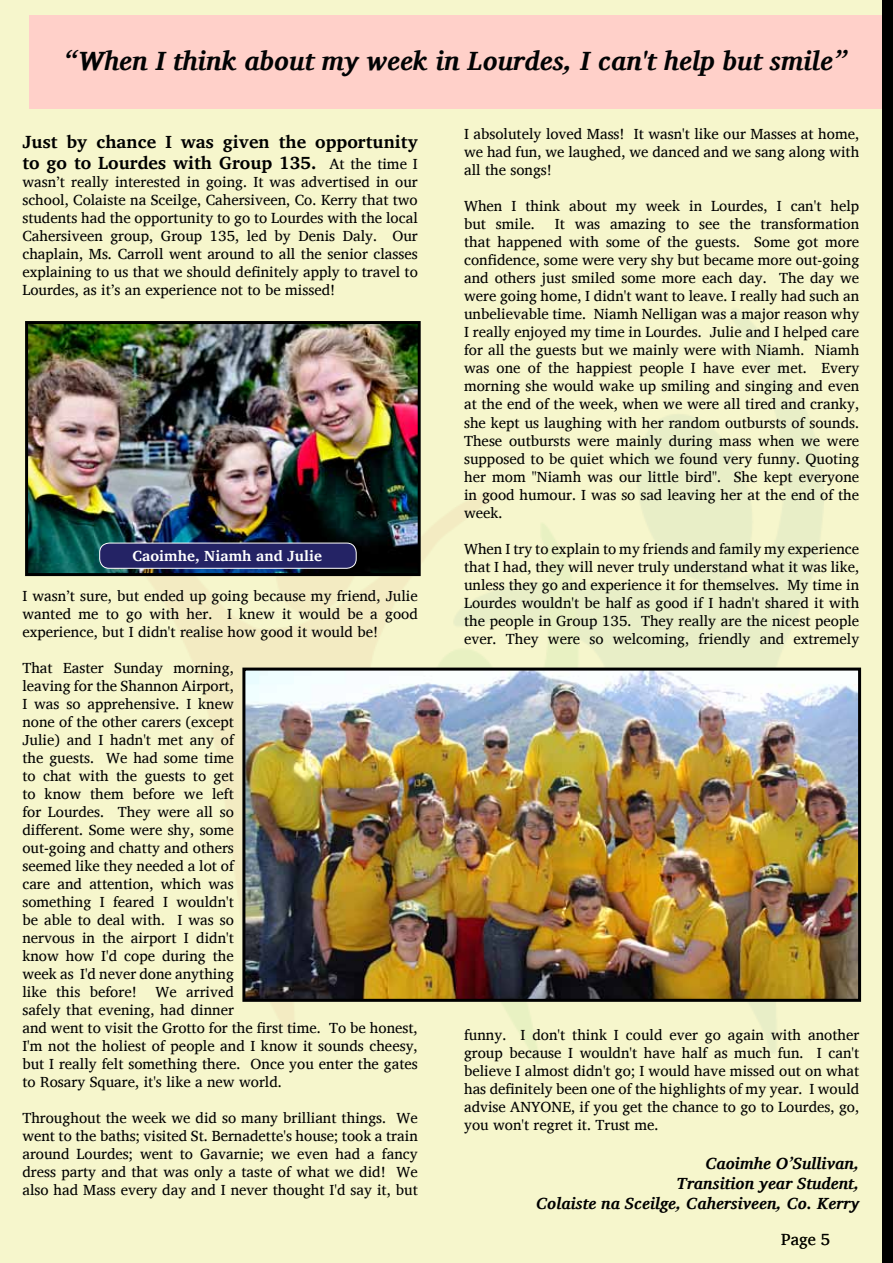
<style>
.page{position:relative;width:893px;height:1263px;background:#fff}
.page>*{position:absolute;margin:0;border:0;box-sizing:border-box;transform-origin:0 0}
.t1{font:italic 700 27px "Charis SIL";color:#010304}
.t2{font:700 18px/21.6px "Charis SIL";color:#000}
.t3{font:italic 700 16.5px/19.8px "Charis SIL";color:#000;text-align:right}
.t4{font:16.5px "Charis SIL";color:#000}
.t5{font:15px/18px "Charis SIL";color:#000;text-align:justify}
.t6{font:700 15px "Charis SIL";color:#fff}
.s1{font-weight:400;font-size:15px}
</style>
<div class="page">
<div style="left:882px;top:0;width:11px;height:1263px;background:#000"></div>
<div style="left:0;top:0;width:882px;height:1263px;background:linear-gradient(to right,#f6f5cb,#f3f4cb)"></div>
<div style="left:29px;top:15px;width:853px;height:93px;background:#ffd0c9"></div>
<img style="left:29px;top:325px;width:388px;height:247px">
<div style="left:25px;top:321px;width:396px;height:255px;border:3px solid #000"></div>
<img style="left:246px;top:672px;width:611px;height:326px">
<div style="left:242px;top:668px;width:619px;height:334px;border:3px solid #000"></div>
<div style="left:100px;top:543px;width:256px;height:25px;background:#242365;border-radius:10px"></div>
<div style="left:99px;top:543px;width:257px;height:25px;border:1px solid #fff;border-radius:10px"></div>
<h1 class="t1" style="left:64px;top:45px;width:784px">“When I think about my week in Lourdes, I can't help but smile”</h1>
<p class="t2" style="left:22px;top:131px;width:397px">Just by chance I was given the opportunity to go to Lourdes with Group 135. <span class="s1">At the time I</span></p>
<p class="t5" style="left:22px;top:173px;width:397px">wasn’t really interested in going. It was advertised in our school, Colaiste na Sceilge, Cahersiveen, Co. Kerry that two students had the opportunity to go to Lourdes with the local Cahersiveen group, Group 135, led by Denis Daly. Our chaplain, Ms. Carroll went around to all the senior classes explaining to us that we should definitely apply to travel to Lourdes, as it’s an experience not to be missed!</p>
<p class="t6" style="left:133px;top:547px;width:191px">Caoimhe, Niamh and Julie</p>
<p class="t5" style="left:22px;top:587px;width:397px">I wasn’t sure, but ended up going because my friend, Julie wanted me to go with her. I knew it would be a good experience, but I didn't realise how good it would be!</p>
<p class="t5" style="left:22px;top:659px;width:213px">That Easter Sunday morning, leaving for the Shannon Airport, I was so apprehensive. I knew none of the other carers (except Julie) and I hadn't met any of the guests. We had some time to chat with the guests to get to know them before we left for Lourdes. They were all so different. Some were shy, some out-going and chatty and others seemed like they needed a lot of care and attention, which was something I feared I wouldn't be able to deal with. I was so nervous in the airport I didn't know how I'd cope during the week as I'd never done anything like this before!</p>
<p class="t5" style="left:22px;top:983px;width:397px;text-align:left;text-indent:133px">We arrived<br>safely that evening, had dinner<br>and went to visit the Grotto for the first time. To be honest, I'm not the holiest of people and I know it sounds cheesy, but I really felt something there. Once you enter the gates to Rosary Square, it's like a new world.</p>
<p class="t5" style="left:22px;top:1109px;width:397px">Throughout the week we did so many brilliant things. We went to the baths; visited St. Bernadette's house; took a train around Lourdes; went to Gavarnie; we even had a fancy dress party and that was only a taste of what we did! We also had Mass every day and I never thought I'd say it, but</p>
<p class="t5" style="left:464px;top:125px;width:397px">I absolutely loved Mass! It wasn't like our Masses at home, we had fun, we laughed, we danced and we sang along with all the songs!</p>
<p class="t5" style="left:464px;top:197px;width:397px">When I think about my week in Lourdes, I can't help but smile.</p>
<p class="t5" style="left:464px;top:215px;width:397px;text-indent:91px">It was amazing to see the transformation that happened with some of the guests. Some got more confidence, some were very shy but became more out-going and others just smiled some more each day. The day we were going home, I didn't want to leave. I really had such an unbelievable time. Niamh Nelligan was a major reason why I really enjoyed my time in Lourdes. Julie and I helped care for all the guests but we mainly were with Niamh. Niamh was one of the happiest people I have ever met. Every morning she would wake up smiling and singing and even at the end of the week, when we were all tired and cranky, she kept us laughing with her random outbursts of sounds.<br>These outbursts were mainly during mass when we were supposed to be quiet which we found very funny. Quoting her mom "Niamh was our little bird". She kept everyone in good humour. I was so sad leaving her at the end of the week.</p>
<p class="t5" style="left:464px;top:539px;width:397px">When I try to explain to my friends and family my experience that I had, they will never truly understand what it was like, unless they go and experience it for themselves. My time in Lourdes wouldn't be half as good if I hadn't shared it with the people in Group 135. They really are the nicest people ever. They were so welcoming, friendly and extremely</p>
<p class="t5" style="left:464px;top:1025px;width:397px">funny. I don't think I could ever go again with another group because I wouldn't have half as much fun. I can't believe I almost didn't go; I would have missed out on what has definitely been one of the highlights of my year. I would advise ANYONE, if you get the chance to go to Lourdes, go, you won't regret it. Trust me.</p>
<p class="t3" style="left:536px;top:1153px;width:325px">Caoimhe O’Sullivan,<br>Transition year Student,<br>Colaiste na Sceilge, Cahersiveen, Co. Kerry</p>
<p class="t4" style="left:781px;top:1230px;width:50px">Page 5</p>
</div>
